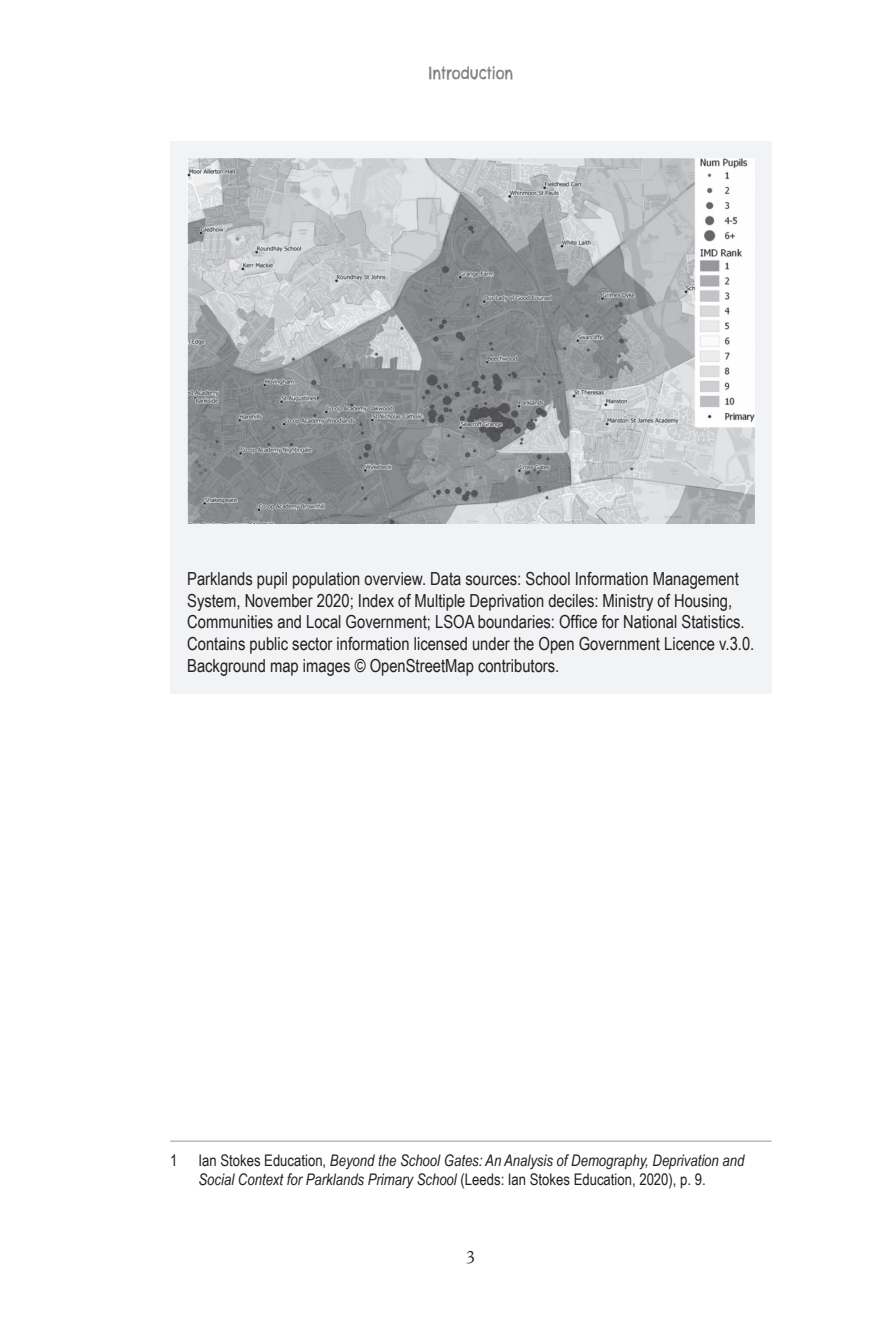
<style>
.page{position:relative;width:885px;height:1327px;background:#fff}
.page>*{position:absolute;margin:0;border:0;box-sizing:border-box;transform-origin:0 0}
.t1{font:300 19px "Adobe Jenson Pro";color:#231f20}
.t2{font:18px/21.6px "Arial Narrow";color:#231f20}
.t3{font:17px "Chelsea Market Pro";color:#808285;scale:.8 1}
.t4{font:italic 16px/19.2px "Arial Narrow";color:#231f20}
.t5{font:16px "Arial Narrow";color:#231f20}
.s1{font-style:normal}
</style>
<div class="page">
<div style="left:170px;top:142px;width:601px;height:552px;background:#f2f3f4"></div>
<img style="left:187px;top:159px;width:567px;height:365px">
<hr style="left:170px;top:1140px;width:601px;height:1px;background:#939598">
<p class="t3" style="left:428px;top:62px;width:107px">Introduction</p>
<p class="t2" style="left:187px;top:567px;width:568px">Parklands pupil population overview. Data sources: School Information Management System, November 2020; Index of Multiple Deprivation deciles: Ministry of Housing, Communities and Local Government; LSOA boundaries: Office for National Statistics.<br>Contains public sector information licensed under the Open Government Licence v.3.0.<br>Background map images © OpenStreetMap contributors.</p>
<p class="t5" style="left:170px;top:1148px;width:9px">1</p>
<p class="t4" style="left:198px;top:1150px;width:547px"><span class="s1">Ian Stokes Education,</span> Beyond the School Gates: An Analysis of Demography, Deprivation and<br>Social Context for Parklands Primary School <span class="s1">(Leeds: Ian Stokes Education, 2020), p. 9.</span></p>
<p class="t1" style="left:466px;top:1246px;width:11px">3</p>
</div>
